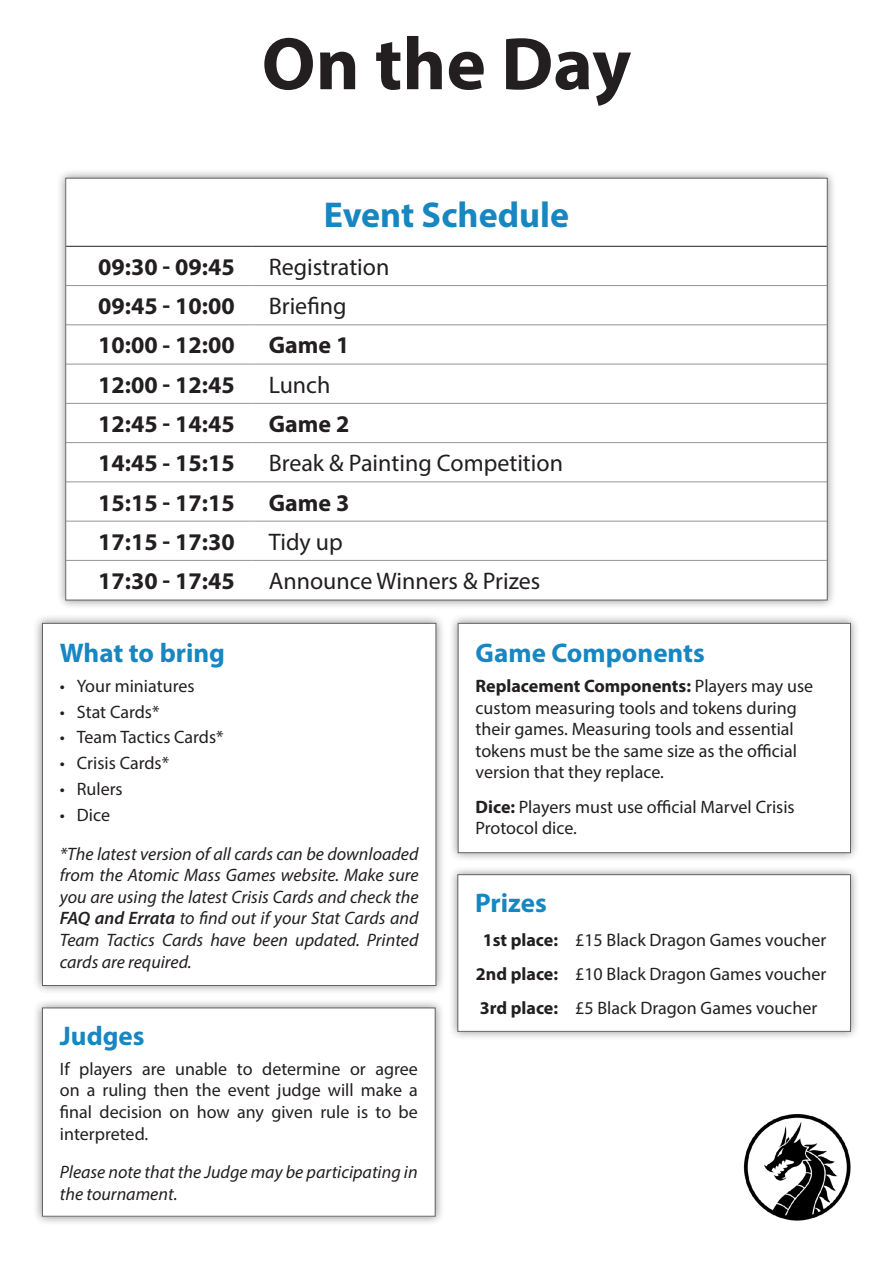
<style>
.page{position:relative;width:893px;height:1263px;background:#fff}
.page>*{position:absolute;margin:0;border:0;box-sizing:border-box;transform-origin:0 0}
.t1{font:700 75px "Myriad Pro";color:#231f20}
.Box_Title{font:700 36px "Myriad Pro";color:#1786c1}
.Box_Title-2{font:700 27px "Myriad Pro";color:#1786c1}
.t2{font:700 24px "Myriad Pro";color:#231f20}
.t3{font:24px "Myriad Pro";color:#231f20}
.Box_Paragraph{font:18px/21.6px "Myriad Pro";color:#231f20}
.Box_Paragraph-2{font:italic 18px/21.6px "Myriad Pro";color:#231f20}
.Box_Paragraph-3{font:700 18px "Myriad Pro";color:#231f20}
.s1{font-weight:600}
.s2{font-weight:700}
</style>
<div class="page">
<img style="left:744px;top:1114px;width:107px;height:107px">
<div style="left:56px;top:169px;width:780px;height:440px;background:#231f20;opacity:.5"></div>
<div style="left:66px;top:178px;width:761px;height:422px;background:#fff"></div>
<hr style="left:66px;top:246px;width:186px;height:1px;background:#231f20">
<hr style="left:252px;top:246px;width:575px;height:1px;background:#231f20">
<hr style="left:66px;top:285px;width:186px;height:1px;background:#939598">
<hr style="left:252px;top:285px;width:575px;height:1px;background:#939598">
<hr style="left:66px;top:324px;width:186px;height:1px;background:#939598">
<hr style="left:252px;top:324px;width:575px;height:1px;background:#939598">
<hr style="left:66px;top:364px;width:186px;height:1px;background:#939598">
<hr style="left:252px;top:364px;width:575px;height:1px;background:#939598">
<hr style="left:66px;top:403px;width:186px;height:1px;background:#939598">
<hr style="left:252px;top:403px;width:575px;height:1px;background:#939598">
<hr style="left:66px;top:442px;width:186px;height:1px;background:#939598">
<hr style="left:252px;top:442px;width:575px;height:1px;background:#939598">
<hr style="left:66px;top:481px;width:186px;height:1px;background:#939598">
<hr style="left:252px;top:481px;width:575px;height:1px;background:#939598">
<hr style="left:66px;top:521px;width:186px;height:1px;background:#939598">
<hr style="left:252px;top:521px;width:575px;height:1px;background:#939598">
<hr style="left:66px;top:560px;width:186px;height:1px;background:#939598">
<hr style="left:252px;top:560px;width:575px;height:1px;background:#939598">
<div style="left:33px;top:998px;width:412px;height:228px;background:#231f20;opacity:.5"></div>
<div style="left:42px;top:1008px;width:393px;height:208px;background:#fff"></div>
<div style="left:42px;top:1007px;width:394px;height:209px;border:1px solid #636366"></div>
<div style="left:33px;top:614px;width:412px;height:381px;background:#231f20;opacity:.5"></div>
<div style="left:42px;top:623px;width:394px;height:362px;background:#fff"></div>
<div style="left:42px;top:623px;width:394px;height:363px;border:1px solid #636366"></div>
<div style="left:449px;top:614px;width:411px;height:248px;background:#231f20;opacity:.5"></div>
<div style="left:458px;top:623px;width:392px;height:230px;background:#fff"></div>
<div style="left:458px;top:623px;width:393px;height:230px;border:1px solid #636366"></div>
<div style="left:448px;top:865px;width:412px;height:176px;background:#231f20;opacity:.5"></div>
<div style="left:458px;top:875px;width:392px;height:156px;background:#fff"></div>
<div style="left:457px;top:874px;width:394px;height:158px;border:1px solid #636366"></div>
<p class="t1" style="left:262px;top:15px;width:371px">On the Day</p>
<p class="Box_Title" style="left:324px;top:192px;width:247px">Event Schedule</p>
<p class="t2" style="left:98px;top:251px;width:138px">09:30 - 09:45</p>
<p class="t3" style="left:269px;top:252px;width:122px">Registration</p>
<p class="t2" style="left:98px;top:290px;width:138px">09:45 - 10:00</p>
<p class="t3" style="left:269px;top:291px;width:79px">Briefing</p>
<p class="t2" style="left:98px;top:330px;width:138px">10:00 - 12:00</p>
<p class="t2" style="left:269px;top:330px;width:82px">Game 1</p>
<p class="t2" style="left:98px;top:369px;width:138px">12:00 - 12:45</p>
<p class="t3" style="left:269px;top:370px;width:63px">Lunch</p>
<p class="t2" style="left:98px;top:408px;width:138px">12:45 - 14:45</p>
<p class="t2" style="left:269px;top:408px;width:82px">Game 2</p>
<p class="t2" style="left:98px;top:447px;width:138px">14:45 - 15:15</p>
<p class="t3" style="left:269px;top:448px;width:296px">Break &amp; Painting Competition</p>
<p class="t2" style="left:98px;top:487px;width:138px">15:15 - 17:15</p>
<p class="t2" style="left:269px;top:487px;width:82px">Game 3</p>
<p class="t2" style="left:98px;top:526px;width:138px">17:15 - 17:30</p>
<p class="t3" style="left:269px;top:527px;width:76px">Tidy up</p>
<p class="t2" style="left:98px;top:565px;width:138px">17:30 - 17:45</p>
<p class="t3" style="left:269px;top:566px;width:273px">Announce Winners &amp; Prizes</p>
<p class="Box_Title-2" style="left:60px;top:635px;width:167px">What to bring</p>
<p class="Box_Paragraph" style="left:60px;top:674px;width:136px">• Your miniatures</p>
<p class="Box_Paragraph" style="left:60px;top:700px;width:101px">• Stat Cards*</p>
<p class="Box_Paragraph" style="left:60px;top:726px;width:165px">• Team Tactics Cards*</p>
<p class="Box_Paragraph" style="left:60px;top:752px;width:111px">• Crisis Cards*</p>
<p class="Box_Paragraph" style="left:60px;top:778px;width:64px">• Rulers</p>
<p class="Box_Paragraph" style="left:60px;top:804px;width:52px">• Dice</p>
<p class="Box_Paragraph-2" style="left:60px;top:842px;width:360px;text-align:justify">*The latest version of all cards can be downloaded from the Atomic Mass Games website. Make sure you are using the latest Crisis Cards and check the <span class="s1">FAQ and Errata</span> to find out if your Stat Cards and Team Tactics Cards have been updated. Printed cards are required.</p>
<p class="Box_Title-2" style="left:60px;top:1018px;width:86px">Judges</p>
<p class="Box_Paragraph" style="left:60px;top:1058px;width:359px;text-align:justify">If players are unable to determine or agree on a ruling then the event judge will make a final decision on how any given rule is to be interpreted.</p>
<p class="Box_Paragraph-2" style="left:60px;top:1161px;width:359px">Please note that the Judge may be participating in the tournament.</p>
<p class="Box_Title-2" style="left:476px;top:635px;width:231px">Game Components</p>
<p class="Box_Paragraph" style="left:476px;top:675px;width:339px"><span class="s2">Replacement Components:</span> Players may use custom measuring tools and tokens during their games. Measuring tools and essential tokens must be the same size as the official version that they replace.</p>
<p class="Box_Paragraph" style="left:476px;top:796px;width:321px"><span class="s2">Dice:</span> Players must use official Marvel Crisis<br>Protocol dice.</p>
<p class="Box_Title-2" style="left:475px;top:885px;width:73px">Prizes</p>
<p class="Box_Paragraph-3" style="left:483px;top:928px;width:77px">1st place:</p>
<p class="Box_Paragraph" style="left:575px;top:929px;width:253px">£15 Black Dragon Games voucher</p>
<p class="Box_Paragraph-3" style="left:476px;top:962px;width:84px">2nd place:</p>
<p class="Box_Paragraph" style="left:575px;top:963px;width:253px">£10 Black Dragon Games voucher</p>
<p class="Box_Paragraph-3" style="left:480px;top:996px;width:80px">3rd place:</p>
<p class="Box_Paragraph" style="left:575px;top:997px;width:244px">£5 Black Dragon Games voucher</p>
</div>
